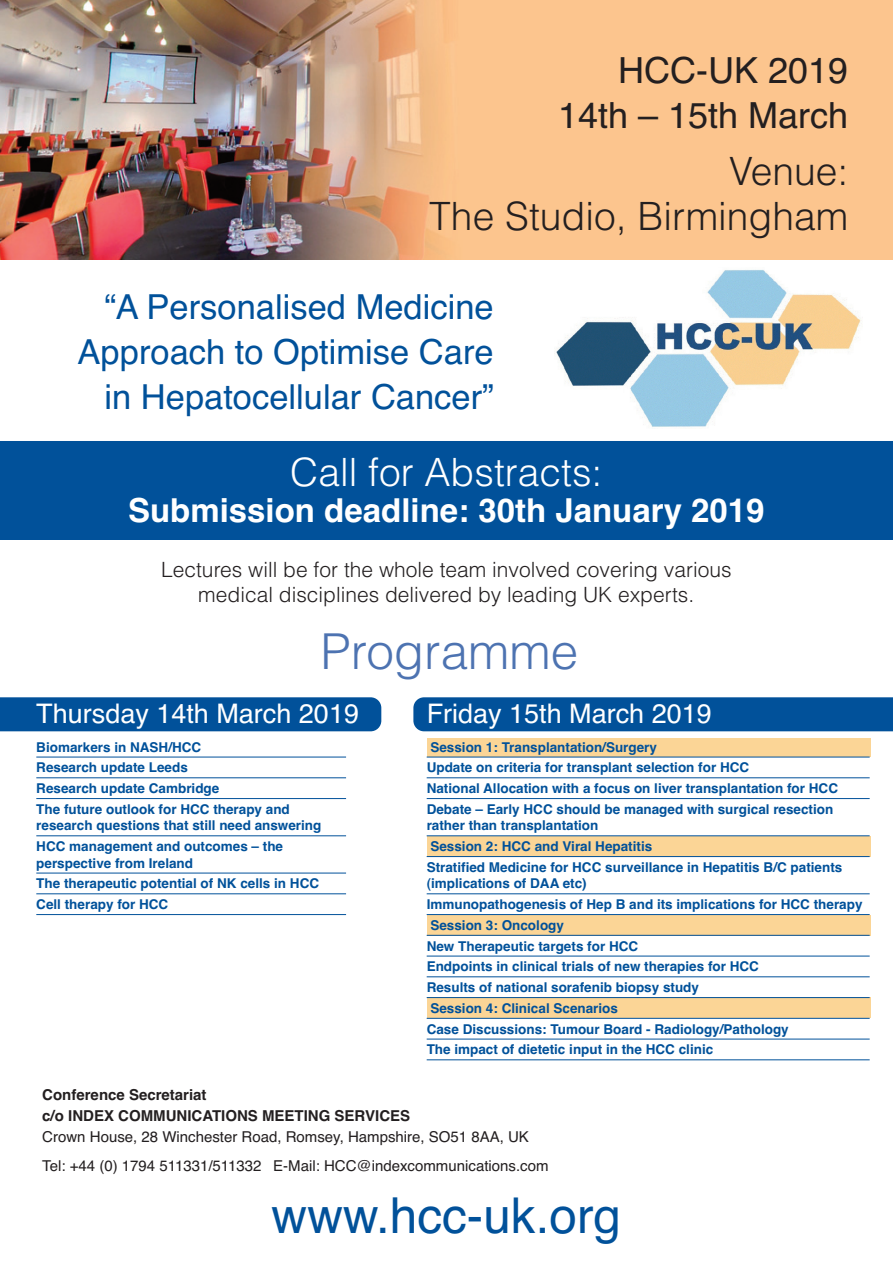
<style>
.page{position:relative;width:893px;height:1263px;background:#fff}
.page>*{position:absolute;margin:0;border:0;box-sizing:border-box;transform-origin:0 0}
.t1{font:49.5px "Helvetica";color:#01519a}
.t2{font:300 49.5px "Helvetica";color:#4d73b1}
.t3{font:300 39px/45px "Helvetica";color:#231f20;text-align:right}
.t4{font:300 39px "Helvetica";color:#fff}
.t5{font:36px/45px "Helvetica";color:#231f20;text-align:right}
.t6{font:34.5px/45px "Helvetica";color:#01519a;text-align:right}
.t7{font:700 33px "Helvetica";color:#fff}
.t8{font:27px "Helvetica";color:#fff}
.t9{font:300 21px/25.2px "Helvetica";color:#231f20;text-align:center}
.t10{font:15px/29.5px "Helvetica";color:#231f20}
.t11{font:700 15px/21px "Helvetica";color:#231f20}
.t12{font:700 13.5px/20.7px "Helvetica";color:#01519a}
</style>
<div class="page">
<div style="left:427px;top:738px;width:443px;height:18px;background:#fbd596"></div>
<div style="left:427px;top:836px;width:443px;height:20px;background:#fbd596"></div>
<div style="left:427px;top:915px;width:443px;height:20px;background:#fbd596"></div>
<div style="left:427px;top:998px;width:443px;height:20px;background:#fbd596"></div>
<div style="left:0;top:441px;width:892px;height:99px;background:#01519a"></div>
<img style="left:0;top:0;width:892px;height:260px">
<img style="left:556px;top:270px;width:305px;height:157px">
<div style="left:0;top:697px;width:381px;height:34px;background:#01519a"></div>
<hr style="left:36px;top:757px;width:310px;height:1px;background:#01519a">
<hr style="left:36px;top:777px;width:310px;height:1px;background:#01519a">
<hr style="left:36px;top:798px;width:310px;height:1px;background:#01519a">
<hr style="left:36px;top:835px;width:310px;height:1px;background:#01519a">
<hr style="left:36px;top:873px;width:310px;height:1px;background:#01519a">
<hr style="left:36px;top:893px;width:310px;height:1px;background:#01519a">
<hr style="left:36px;top:914px;width:310px;height:1px;background:#01519a">
<div style="left:413px;top:697px;width:479px;height:34px;background:#01519a"></div>
<hr style="left:427px;top:757px;width:443px;height:1px;background:#01519a">
<hr style="left:427px;top:777px;width:443px;height:1px;background:#01519a">
<hr style="left:427px;top:798px;width:443px;height:1px;background:#01519a">
<hr style="left:427px;top:835px;width:443px;height:1px;background:#01519a">
<hr style="left:427px;top:856px;width:443px;height:1px;background:#01519a">
<hr style="left:427px;top:893px;width:443px;height:1px;background:#01519a">
<hr style="left:427px;top:914px;width:443px;height:1px;background:#01519a">
<hr style="left:427px;top:935px;width:443px;height:1px;background:#01519a">
<hr style="left:427px;top:956px;width:443px;height:1px;background:#01519a">
<hr style="left:427px;top:976px;width:443px;height:1px;background:#01519a">
<hr style="left:427px;top:997px;width:443px;height:1px;background:#01519a">
<hr style="left:427px;top:1018px;width:443px;height:1px;background:#01519a">
<hr style="left:427px;top:1039px;width:443px;height:1px;background:#01519a">
<hr style="left:427px;top:1059px;width:443px;height:1px;background:#01519a">
<h3 class="t5" style="left:558px;top:51px;width:292px">HCC-UK 2019<br>14th – 15th March</h3>
<h2 class="t3" style="left:429px;top:153px;width:420px">Venue:<br>The Studio, Birmingham</h2>
<h3 class="t6" style="left:78px;top:288px;width:418px">“A Personalised Medicine<br>Approach to Optimise Care in Hepatocellular Cancer”</h3>
<h2 class="t4" style="left:290px;top:457px;width:314px">Call for Abstracts:</h2>
<h3 class="t7" style="left:128px;top:498px;width:638px">Submission deadline: 30th January 2019</h3>
<h3 class="t9" style="left:161px;top:559px;width:572px">Lectures will be for the whole team involved covering various medical disciplines delivered by leading UK experts.</h3>
<h1 class="t2" style="left:320px;top:633px;width:259px">Programme</h1>
<h3 class="t8" style="left:36px;top:704px;width:324px">Thursday 14th March 2019</h3>
<p class="t12" style="left:36px;top:738px;width:255px">Biomarkers in NASH/HCC<br>Research update Leeds<br>Research update Cambridge<br>The future outlook for HCC therapy and</p>
<p class="t12" style="left:36px;top:817px;width:287px">research questions that still need answering<br>HCC management and outcomes – the</p>
<p class="t12" style="left:36px;top:854px;width:284px">perspective from Ireland<br>The therapeutic potential of NK cells in HCC<br>Cell therapy for HCC</p>
<h3 class="t8" style="left:427px;top:704px;width:287px">Friday 15th March 2019</h3>
<p class="t12" style="left:427px;top:738px;width:413px">Session 1: Transplantation/Surgery<br>Update on criteria for transplant selection for HCC<br>National Allocation with a focus on liver transplantation for HCC Debate – Early HCC should be managed with surgical resection</p>
<p class="t12" style="left:427px;top:817px;width:417px">rather than transplantation<br>Session 2: HCC and Viral Hepatitis<br>Stratified Medicine for HCC surveillance in Hepatitis B/C patients</p>
<p class="t12" style="left:427px;top:875px;width:437px">(implications of DAA etc)<br>Immunopathogenesis of Hep B and its implications for HCC therapy Session 3: Oncology<br>New Therapeutic targets for HCC<br>Endpoints in clinical trials of new therapies for HCC<br>Results of national sorafenib biopsy study<br>Session 4: Clinical Scenarios<br>Case Discussions: Tumour Board - Radiology/Pathology<br>The impact of dietetic input in the HCC clinic</p>
<p class="t11" style="left:42px;top:1085px;width:369px">Conference Secretariat<br>c/o INDEX COMMUNICATIONS MEETING SERVICES</p>
<p class="t10" style="left:42px;top:1123px;width:508px">Crown House, 28 Winchester Road, Romsey, Hampshire, SO51 8AA, UK<br>Tel: +44 (0) 1794 511331/511332 E-Mail: HCC@indexcommunications.com</p>
<h1 class="t1" style="left:272px;top:1198px;width:351px">www.hcc-uk.org</h1>
</div>
